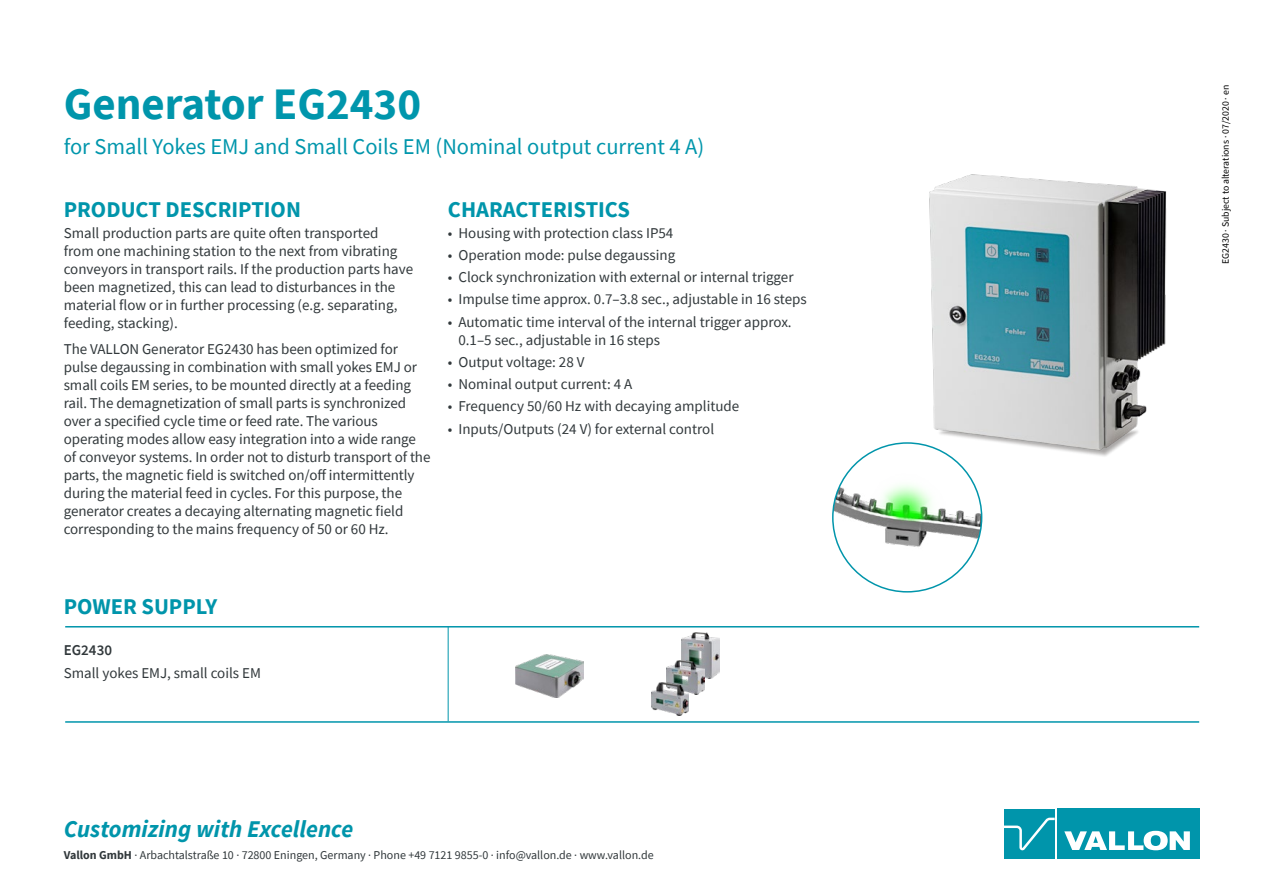
<style>
.page{position:relative;width:1263px;height:893px;background:#fff}
.page>*{position:absolute;margin:0;border:0;box-sizing:border-box;transform-origin:0 0}
.t1{font:700 45px "Source Sans Pro";color:#0095ab}
.t2{font:italic 700 24px "Source Sans Pro";color:#0095ab}
.t3{font:22.5px "Source Sans Pro";color:#0096ac}
.t4{font:700 22.5px "Source Sans Pro";color:#0095ab}
.t5{font:15px/18px "Source Sans Pro";letter-spacing:-.005em;color:#31383b}
.t6{font:600 15px "Source Sans Pro";color:#31383b}
.t7{font:12px "Source Sans Pro";color:#31383b}
.t8{font:9.75px "Source Sans Pro";color:#000}
.s1{color:#0096ac}
.s2{font-weight:700}
</style>
<div class="page">
<div style="left:1057px;top:809px;width:142px;height:50px;background:#0095ab"></div>
<svg style="left:1064px;top:831px;width:126px;height:19px"></svg>
<div style="left:1004px;top:809px;width:50px;height:50px;background:#0095ab"></div>
<svg style="left:1004px;top:818px;width:51px;height:32px"></svg>
<hr style="left:65px;top:626px;width:1134px;height:1px;background:#0095ab">
<hr style="left:65px;top:721px;width:1134px;height:2px;background:#0095ab">
<img style="left:922px;top:174px;width:245px;height:299px">
<hr style="left:448px;top:627px;width:1px;height:94px;background:#0095ab">
<img style="left:682px;top:633px;width:37px;height:46px">
<img style="left:666px;top:661px;width:38px;height:34px">
<img style="left:652px;top:683px;width:37px;height:32px">
<img style="left:516px;top:654px;width:67px;height:44px">
<img style="left:833px;top:443px;width:149px;height:149px;border-radius:74px">
<h1 class="t1" style="left:64px;top:73px;width:359px">Generator <span class="s1">EG2430</span></h1>
<h3 class="t3" style="left:64px;top:133px;width:642px">for Small Yokes EMJ and Small Coils EM (Nominal output current (A4</h3>
<h3 class="t4" style="left:64px;top:194px;width:239px">PRODUCT DESCRIPTION</h3>
<p class="t5" style="left:64px;top:224px;width:351px">Small production parts are quite often transported<br>from one machining station to the next from vibrating conveyors in transport rails If. the production parts have been magnetized, this can lead to disturbances in the material flow or in further processing .g.e( separating, feeding, stacking .(</p>
<p class="t5" style="left:64px;top:340px;width:368px">The VALLON Generator EG2430 has been optimized for pulse degaussing in combination with small yokes EMJ or small coils EM series to, be mounted directly at a feeding rail. The demagnetization of small parts is synchronized over a specified cycle time or feed rate. The various operating modes allow easy integration into a wide range of conveyor systems In. order not to disturb transport of the parts, the magnetic field is switched on/off intermittently during the material feed in cycles. For this purpose, the generator creates a decaying alternating magnetic field corresponding to the mains frequency of 50 or 60 Hz.</p>
<h3 class="t4" style="left:448px;top:194px;width:183px">CHARACTERISTICS</h3>
<p class="t5" style="left:448px;top:224px;width:227px">• Housing with protection class IP54</p>
<p class="t5" style="left:448px;top:246px;width:229px">• Operation mode: pulse degaussing</p>
<p class="t5" style="left:448px;top:268px;width:347px">• Clock synchronization with external or internal trigger</p>
<p class="t5" style="left:448px;top:290px;width:360px">• Impulse time approx. 0.7–3.8 sec., adjustable in 16 steps</p>
<p class="t5" style="left:458px;top:313px;width:335px;text-indent:-10px">• Automatic time interval of the internal trigger approx.<br>0.1 5– sec., adjustable in 16 steps</p>
<p class="t5" style="left:448px;top:353px;width:138px">• Output voltage: 28 V</p>
<p class="t5" style="left:448px;top:375px;width:186px">• Nominal output current A4:</p>
<p class="t5" style="left:448px;top:397px;width:293px">• Frequency 50/60 Hz with decaying amplitude</p>
<p class="t5" style="left:448px;top:420px;width:268px">• Inputs/Outputs (24 V) for external control</p>
<h3 class="t4" style="left:64px;top:591px;width:155px">POWER SUPPLY</h3>
<p class="t6" style="left:64px;top:640px;width:50px">EG2430</p>
<p class="t5" style="left:64px;top:663px;width:199px">Small yokes EMJ, small coils EM</p>
<h2 class="t2" style="left:64px;top:812px;width:291px">Customizing with Excellence</h2>
<p class="t7" style="left:64px;top:847px;width:591px"><span class="s2">Vallon GmbH</span> · Arbachtalstraße 10 · 72800 Eningen, Germany · Phone +49 7121 9855-0 · info@vallon.de · www.vallon.de</p>
<p class="t8" style="left:1219px;top:264px;width:181px;rotate:-90deg">EG2430 · Subject to alterations · 07/2020 · en</p>
</div>
